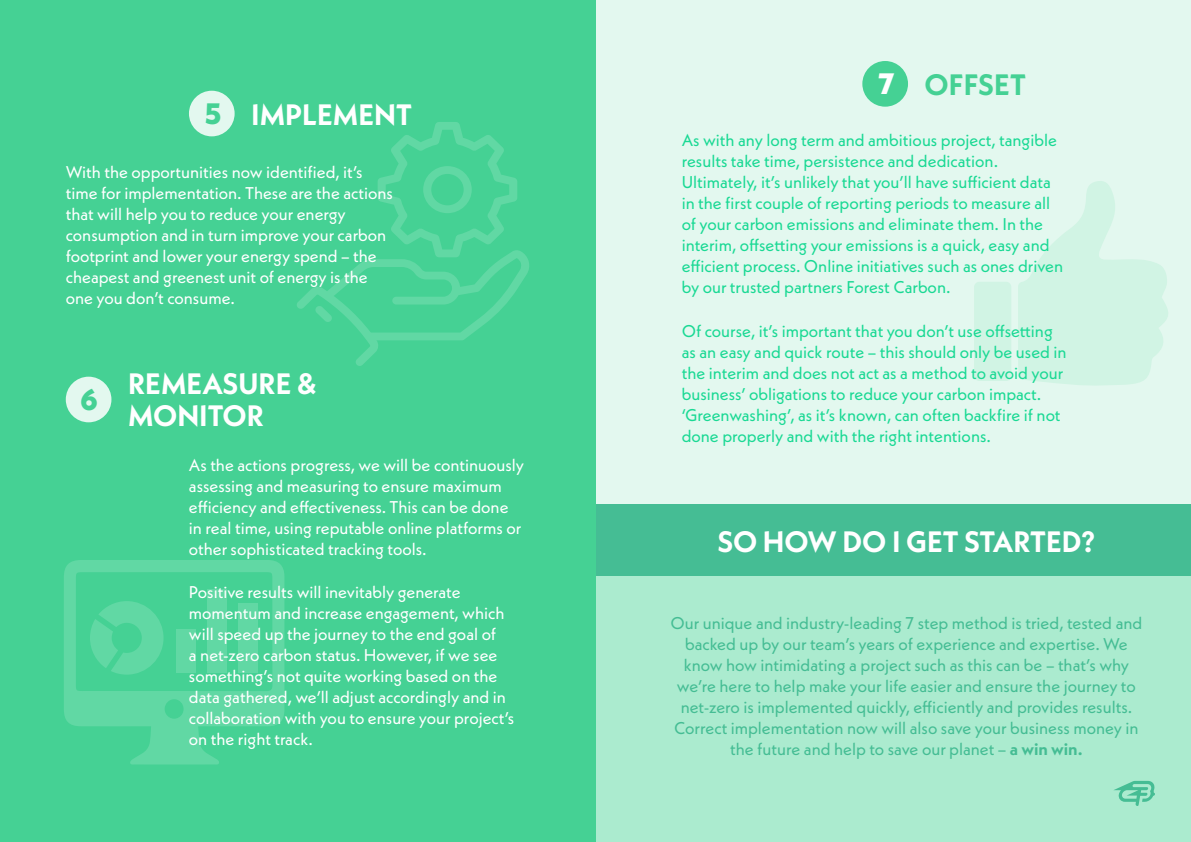
<style>
.page{position:relative;width:1191px;height:842px;background:#e3f8ef}
.page>*{position:absolute;margin:0;border:0;box-sizing:border-box;transform-origin:0 0}
.t1{font:700 29.5px "Neue Kabel";color:#fff}
.t2{font:700 29.5px "Neue Kabel";color:#45d194}
.t3{font:800 29.5px "Neue Kabel";color:#45d194}
.t4{font:800 29.5px "Neue Kabel";color:#fff}
.t5{font:17px/21px "Neue Kabel";color:#fff}
.t6{font:17px/21px "Neue Kabel";color:#1ad994}
.t7{font:17px/21px "Neue Kabel";color:#45bd94;text-align:center}
.s1{font-weight:700}
</style>
<div class="page">
<div style="left:595px;top:521px;width:596px;height:321px;background:#abebcf"></div>
<div style="left:0;top:0;width:595px;height:842px;background:#45d194"></div>
<svg style="left:297px;top:122px;width:232px;height:244px"></svg>
<svg style="left:1114px;top:781px;width:41px;height:25px"></svg>
<div style="left:189px;top:91px;width:46px;height:45px;background:#e3f8ef;border-radius:50%"></div>
<svg style="left:64px;top:560px;width:220px;height:205px"></svg>
<div style="left:176px;top:629px;width:20px;height:43px;background:#61d8a4"></div>
<div style="left:207px;top:589px;width:20px;height:83px;background:#61d8a4"></div>
<div style="left:238px;top:603px;width:20px;height:69px;background:#61d8a4"></div>
<svg style="left:90px;top:601px;width:73px;height:74px"></svg>
<svg style="left:1018px;top:181px;width:150px;height:205px"></svg>
<div style="left:974px;top:282px;width:37px;height:99px;background:#d1f4e4;border-radius:5px"></div>
<div style="left:596px;top:505px;width:594px;height:71px;background:#45bd94"></div>
<div style="left:862px;top:61px;width:46px;height:46px;background:#45d194;border-radius:50%"></div>
<div style="left:66px;top:377px;width:45px;height:45px;background:#e3f8ef;border-radius:50%"></div>
<p class="t3" style="left:205px;top:95px;width:18px">5</p>
<p class="t1" style="left:251px;top:96px;width:162px">IMPLEMENT</p>
<p class="t5" style="left:66px;top:161px;width:329px">With the opportunities now identified, it’s time for implementation. These are the actions that will help you to reduce your energy consumption and in turn improve your carbon footprint and lower your energy spend – the cheapest and greenest unit of energy is the one you don’t consume.</p>
<p class="t3" style="left:80px;top:381px;width:19px">6</p>
<p class="t1" style="left:128px;top:364px;width:190px">REMEASURE &amp;</p>
<p class="t1" style="left:128px;top:396px;width:137px">MONITOR</p>
<p class="t5" style="left:189px;top:454px;width:337px">As the actions progress, we will be continuously assessing and measuring to ensure maximum efficiency and effectiveness. This can be done in real time, using reputable online platforms or other sophisticated tracking tools.</p>
<p class="t5" style="left:189px;top:582px;width:327px">Positive results will inevitably generate momentum and increase engagement, which will speed up the journey to the end goal of<br>a net-zero carbon status. However, if we see something’s not quite working based on the data gathered, we’ll adjust accordingly and in collaboration with you to ensure your project’s on the right track.</p>
<p class="t4" style="left:878px;top:65px;width:18px">7</p>
<p class="t2" style="left:924px;top:66px;width:103px">OFFSET</p>
<p class="t6" style="left:681px;top:130px;width:383px">As with any long term and ambitious project, tangible results take time, persistence and dedication.<br>Ultimately, it’s unlikely that you’ll have sufficient data in the first couple of reporting periods to measure all of your carbon emissions and eliminate them. In the interim, offsetting your emissions is a quick, easy and efficient process. Online initiatives such as ones driven by our trusted partners Forest Carbon.</p>
<p class="t6" style="left:681px;top:320px;width:386px">Of course, it’s important that you don’t use offsetting as an easy and quick route – this should only be used in the interim and does not act as a method to avoid your business’ obligations to reduce your carbon impact. ‘Greenwashing’, as it’s known, can often backfire if not done properly and with the right intentions.</p>
<p class="t1" style="left:717px;top:523px;width:379px">SO HOW DO I GET STARTED?</p>
<p class="t7" style="left:670px;top:612px;width:473px">Our unique and industry-leading 7 step method is tried, tested and backed up by our team’s years of experience and expertise. We know how intimidating a project such as this can be – that’s why we’re here to help make your life easier and ensure the journey to net-zero is implemented quickly, efficiently and provides results.<br>Correct implementation now will also save your business money in the future and help to save our planet – <span class="s1">a win win.</span></p>
</div>
